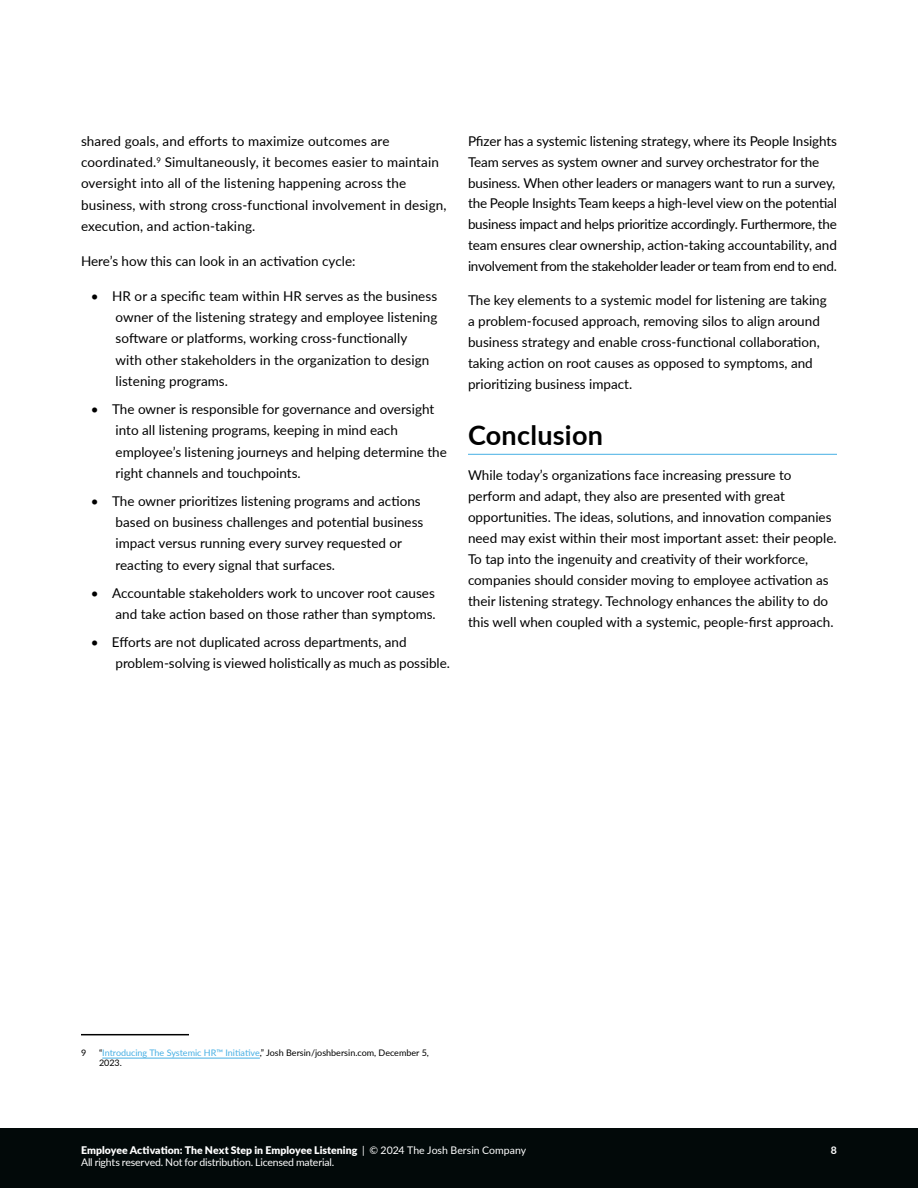
<style>
.page{position:relative;width:918px;height:1188px;background:#fff}
.page>*{position:absolute;margin:0;border:0;box-sizing:border-box;transform-origin:0 0}
.t1{font:700 27px "Lato";letter-spacing:.01em;color:#000}
.Body_Text{font:13.5px/21.3px "Lato";color:#000}
.t2{font:900 10.5px "Lato";letter-spacing:.005em;color:#fff}
.t3{font:10.5px "Lato";letter-spacing:-.015em;color:#fff}
.t4{font:700 10.5px "Lato";color:#fff}
.Footnote_Text{font:9px/10.5px "Lato";color:#000}
.s1{color:#46afe4}
.s2{font-weight:400}
</style>
<div class="page">
<div style="left:0;top:1128px;width:918px;height:60px;background:#020909"></div>
<hr style="left:81px;top:1034px;width:108px;height:1px;background:#000">
<hr style="left:102px;top:1058px;width:158px;height:1px;background:#46afe4">
<hr style="left:468px;top:454px;width:369px;height:1px;background:#46afe4">
<p class="Body_Text" style="left:81px;top:130px;width:367px">shared goals, and efforts to maximize outcomes are coordinated.<sup>9</sup> Simultaneously, it becomes easier to maintain oversight into all of the listening happening across the business, with strong cross-functional involvement in design, execution, and action-taking.</p>
<p class="Body_Text" style="left:81px;top:250px;width:276px">Here’s how this can look in an activation cycle:</p>
<p class="Body_Text" style="left:116px;top:285px;width:323px;text-indent:-25px">• HR or a specific team within HR serves as the business owner of the listening strategy and employee listening software or platforms, working cross-functionally<br>with other stakeholders in the organization to design listening programs.</p>
<p class="Body_Text" style="left:116px;top:398px;width:333px;text-indent:-25px">• The owner is responsible for governance and oversight into all listening programs, keeping in mind each employee’s listening journeys and helping determine the right channels and touchpoints.</p>
<p class="Body_Text" style="left:116px;top:490px;width:309px;text-indent:-25px">• The owner prioritizes listening programs and actions based on business challenges and potential business impact versus running every survey requested or reacting to every signal that surfaces.</p>
<p class="Body_Text" style="left:91px;top:582px;width:347px;text-align:right">• Accountable stakeholders work to uncover root causes and take action based on those rather than symptoms.</p>
<p class="Body_Text" style="left:116px;top:631px;width:336px;text-indent:-25px">• Efforts are not duplicated across departments, and problem-solving is viewed holistically as much as possible.</p>
<p class="Body_Text" style="left:468px;top:130px;width:370px;line-height:20.9px">Pfizer has a systemic listening strategy, where its People Insights Team serves as system owner and survey orchestrator for the business. When other leaders or managers want to run a survey, the People Insights Team keeps a high-level view on the potential business impact and helps prioritize accordingly. Furthermore, the team ensures clear ownership, action-taking accountability, and involvement from the stakeholder leader or team from end to end.</p>
<p class="Body_Text" style="left:468px;top:289px;width:360px;line-height:20.9px">The key elements to a systemic model for listening are taking a problem-focused approach, removing silos to align around business strategy and enable cross-functional collaboration, taking action on root causes as opposed to symptoms, and prioritizing business impact.</p>
<h1 class="t1" style="left:468px;top:416px;width:137px">Conclusion</h1>
<p class="Body_Text" style="left:468px;top:464px;width:370px">While today’s organizations face increasing pressure to perform and adapt, they also are presented with great opportunities. The ideas, solutions, and innovation companies need may exist within their most important asset: their people.<br>To tap into the ingenuity and creativity of their workforce, companies should consider moving to employee activation as their listening strategy. Technology enhances the ability to do this well when coupled with a systemic, people-first approach.</p>
<p class="Footnote_Text" style="left:81px;top:1047px;width:7px">9</p>
<p class="Footnote_Text" style="left:99px;top:1047px;width:331px">“<span class="s1">Introducing The Systemic HR™ Initiative</span>,” Josh Bersin/joshbersin.com, December 5,<br>2023.</p>
<p class="t2" style="left:81px;top:1142px;width:447px">Employee Activation: The Next Step in Employee Listening <span class="s2">| © 2024 The Josh Bersin Company</span></p>
<p class="t4" style="left:831px;top:1142px;width:8px">8</p>
<p class="t3" style="left:81px;top:1155px;width:255px">All rights reserved. Not for distribution. Licensed material.</p>
</div>
